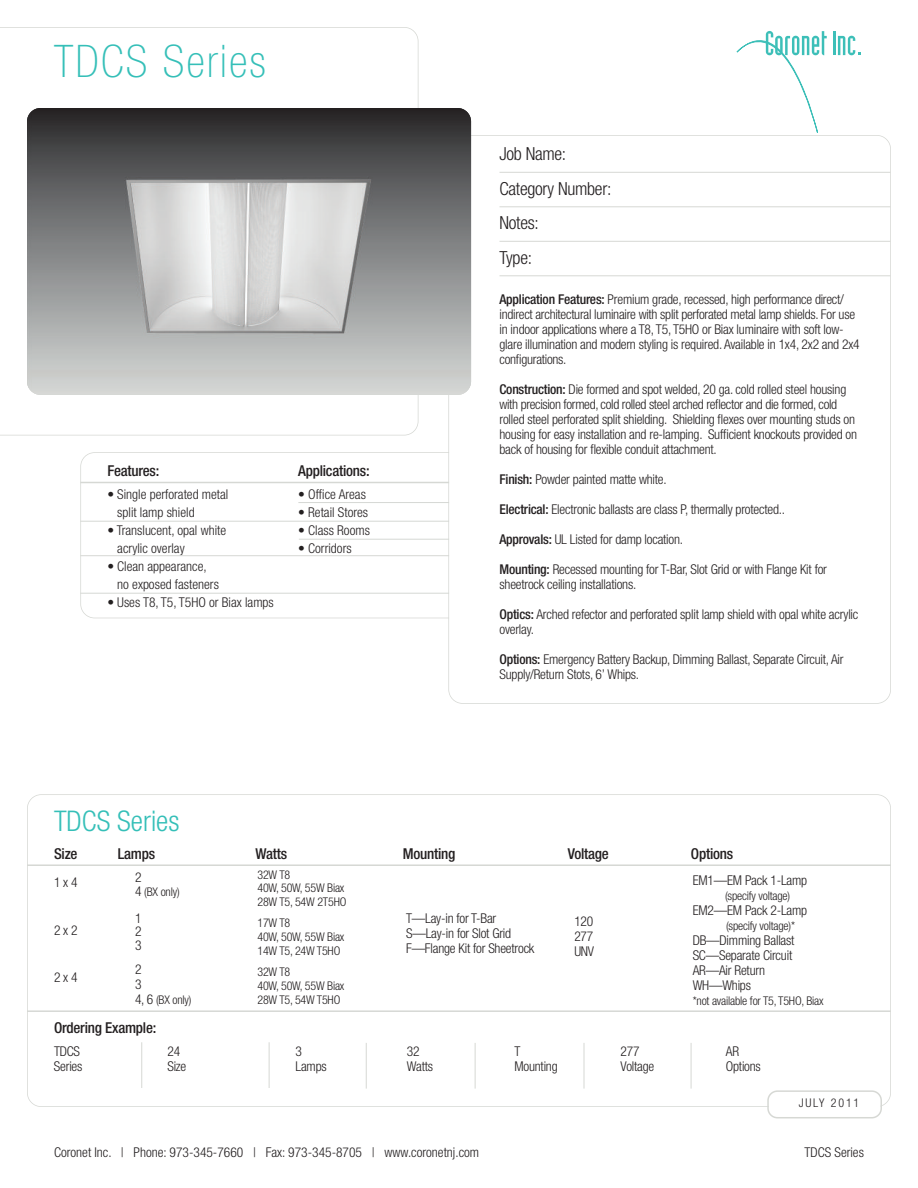
<style>
.page{position:relative;width:918px;height:1188px;background:#fff}
.page>*{position:absolute;margin:0;border:0;box-sizing:border-box;transform-origin:0 0}
.t1{font:100 condensed 45px "Helvetica Neue LT Std";letter-spacing:.05em;color:#35bfb8}
.t2{font:300 condensed 28.5px "Helvetica Neue LT Std";color:#35bfb8}
.t3{font:300 condensed 18px/34.5px "Helvetica Neue LT Std";letter-spacing:-.015em;color:#231f20}
.t4{font:500 condensed 15px "Helvetica Neue LT Std";letter-spacing:-.015em;color:#231f20}
.t5{font:300 condensed 13.5px/15px "Helvetica Neue LT Std";letter-spacing:-.015em;color:#231f20}
.t6{font:300 condensed 12px/14px "Helvetica Neue LT Std";letter-spacing:-.015em;color:#231f20}
.t7{font:300 condensed 12px "Helvetica Neue LT Std";letter-spacing:.15em;color:#231f20}
.s1{font-weight:500}
.s2{font-size:13.5px}
</style>
<div class="page">
<div style="left:27px;top:794px;width:864px;height:313px;border:2px solid #d6d8d4;border-radius:14px"></div>
<hr style="left:27px;top:864px;width:864px;height:2px;background:#d6d8d4">
<hr style="left:27px;top:1010px;width:864px;height:2px;background:#d6d8d4">
<hr style="left:269px;top:1042px;width:1px;height:46px;background:#d6d8d4">
<hr style="left:141px;top:1042px;width:1px;height:46px;background:#d6d8d4">
<hr style="left:366px;top:1043px;width:1px;height:46px;background:#d6d8d4">
<hr style="left:475px;top:1043px;width:1px;height:46px;background:#d6d8d4">
<hr style="left:584px;top:1043px;width:1px;height:46px;background:#d6d8d4">
<hr style="left:691px;top:1043px;width:1px;height:46px;background:#d6d8d4">
<div style="left:80px;top:452px;width:392px;height:166px;border:2px solid #d6d8d4;border-radius:14px"></div>
<hr style="left:298px;top:502px;width:173px;height:1px;background:#d6d8d4">
<hr style="left:80px;top:482px;width:391px;height:1px;background:#d6d8d4">
<hr style="left:80px;top:521px;width:391px;height:1px;background:#d6d8d4">
<hr style="left:299px;top:539px;width:172px;height:1px;background:#d6d8d4">
<hr style="left:80px;top:555px;width:391px;height:1px;background:#d6d8d4">
<hr style="left:80px;top:593px;width:391px;height:1px;background:#d6d8d4">
<hr style="left:833px;top:31px;width:2px;height:24px;background:#3dbfb8">
<svg style="left:838px;top:36px;width:22px;height:19px"></svg>
<svg style="left:737px;top:31px;width:90px;height:102px"></svg>
<svg style="left:0;top:27px;width:418px;height:409px"></svg>
<div style="left:449px;top:136px;width:441px;height:567px;background:#fff;border-radius:14px"></div>
<div style="left:448px;top:135px;width:443px;height:569px;border:2px solid #d6d8d4;border-radius:14px"></div>
<hr style="left:500px;top:172px;width:391px;height:1px;background:#d6d8d4">
<hr style="left:500px;top:206px;width:391px;height:1px;background:#d6d8d4">
<hr style="left:500px;top:241px;width:391px;height:1px;background:#d6d8d4">
<hr style="left:500px;top:275px;width:391px;height:1px;background:#d6d8d4">
<img style="left:27px;top:108px;width:444px;height:287px">
<svg style="left:767px;top:1090px;width:115px;height:28px"></svg>
<h1 class="t1" style="left:54px;top:45px;width:213px">TDCS Series</h1>
<p class="t4" style="left:107px;top:465px;width:53px">Features:</p>
<p class="t5" style="left:117px;top:486px;width:113px;line-height:18px;text-indent:-10px">• Single perforated metal split lamp shield</p>
<p class="t5" style="left:117px;top:522px;width:110px;line-height:18px;text-indent:-10px">• Translucent, opal white acrylic overlay</p>
<p class="t5" style="left:117px;top:558px;width:103px;line-height:18px;text-indent:-10px">• Clean appearance, no exposed fasteners</p>
<p class="t5" style="left:107px;top:596px;width:168px">• Uses T8, T5, T5HO or Biax lamps</p>
<p class="t4" style="left:298px;top:465px;width:73px">Applications:</p>
<p class="t5" style="left:298px;top:488px;width:69px">• Office Areas</p>
<p class="t5" style="left:298px;top:506px;width:71px">• Retail Stores</p>
<p class="t5" style="left:298px;top:524px;width:73px">• Class Rooms</p>
<p class="t5" style="left:298px;top:542px;width:55px">• Corridors</p>
<h2 class="t2" style="left:54px;top:811px;width:127px">TDCS Series</h2>
<h3 class="t3" style="left:500px;top:138px;width:113px">Job Name:<br>Category Number:<br>Notes:<br>Type:</h3>
<p class="t5" style="left:499px;top:292px;width:362px"><span class="s1">Application Features:</span> Premium grade, recessed, high performance direct/ indirect architectural luminaire with split perforated metal lamp shields. For use in indoor applications where a T8, T5, T5HO or Biax luminaire with soft low&shy;glare illumination and modern styling is required. Available in 1x4, 2x2 and 2x4 configurations.</p>
<p class="t5" style="left:499px;top:382px;width:359px"><span class="s1">Construction:</span> Die formed and spot welded, 20 ga. cold rolled steel housing with precision formed, cold rolled steel arched reflector and die formed, cold rolled steel perforated split shielding. Shielding flexes over mounting studs on housing for easy installation and re-lamping. Sufficient knockouts provided on back of housing for flexible conduit attachment.</p>
<p class="t5" style="left:499px;top:472px;width:169px"><span class="s1">Finish:</span> Powder painted matte white.</p>
<p class="t5" style="left:499px;top:502px;width:287px"><span class="s1">Electrical:</span> Electronic ballasts are class P, thermally protected..</p>
<p class="t5" style="left:499px;top:532px;width:185px"><span class="s1">Approvals:</span> UL Listed for damp location.</p>
<p class="t5" style="left:499px;top:562px;width:329px"><span class="s1">Mounting:</span> Recessed mounting for T-Bar, Slot Grid or with Flange Kit for sheetrock ceiling installations.</p>
<p class="t5" style="left:499px;top:607px;width:360px"><span class="s1">Optics:</span> Arched refector and perforated split lamp shield with opal white acrylic overlay.</p>
<p class="t5" style="left:499px;top:652px;width:346px"><span class="s1">Options:</span> Emergency Battery Backup, Dimming Ballast, Separate Circuit, Air<br>Supply/Return Stots, 6’ Whips.</p>
<p class="t4" style="left:54px;top:848px;width:25px">Size</p>
<p class="t4" style="left:118px;top:848px;width:39px">Lamps</p>
<p class="t4" style="left:256px;top:848px;width:33px">Watts</p>
<p class="t4" style="left:403px;top:848px;width:54px">Mounting</p>
<p class="t4" style="left:568px;top:848px;width:43px">Voltage</p>
<p class="t4" style="left:691px;top:848px;width:44px">Options</p>
<p class="t5" style="left:54px;top:876px;width:25px">1x4</p>
<p class="t5" style="left:54px;top:924px;width:25px">2x2</p>
<p class="t5" style="left:54px;top:971px;width:25px">2x4</p>
<p class="t5" style="left:135px;top:871px;width:8px">2</p>
<p class="t6" style="left:135px;top:886px;width:46px"><span class="s2">4</span> (BX only)</p>
<p class="t5" style="left:135px;top:913px;width:8px;line-height:13.5px;text-align:justify">1<br>2<br>3</p>
<p class="t5" style="left:135px;top:962px;width:8px">2<br>3</p>
<p class="t6" style="left:135px;top:993px;width:58px"><span class="s2">4, 6</span> (BX only)</p>
<p class="t6" style="left:257px;top:868px;width:90px">32W T8<br>40W, 50W, 55W Biax<br>28W T5, 54W 2T5HO</p>
<p class="t6" style="left:257px;top:917px;width:88px">17W T8<br>40W, 50W, 55W Biax<br>14W T5, 24W T5HO</p>
<p class="t6" style="left:257px;top:966px;width:88px">32W T8<br>40W, 50W, 55W Biax<br>28W T5, 54W T5HO</p>
<p class="t5" style="left:406px;top:911px;width:130px">T—Lay-in for T-Bar<br>S—Lay-in for Slot Grid<br>F—Flange Kit for Sheetrock</p>
<p class="t5" style="left:574px;top:915px;width:21px;text-align:justify">120<br>277<br>UNV</p>
<p class="t5" style="left:693px;top:874px;width:116px">EM1—EM Pack 1-Lamp</p>
<p class="t6" style="left:725px;top:890px;width:67px">(specify voltage)</p>
<p class="t5" style="left:693px;top:904px;width:116px">EM2—EM Pack 2-Lamp</p>
<p class="t6" style="left:726px;top:920px;width:70px">(specify voltage)*</p>
<p class="t5" style="left:693px;top:934px;width:103px">DB—Dimming Ballast<br>SC—Separate Circuit<br>AR—Air Return<br>WH—Whips</p>
<p class="t6" style="left:693px;top:995px;width:132px">*not available for T5, T5HO, Biax</p>
<p class="t4" style="left:54px;top:1022px;width:104px">Ordering Example:</p>
<p class="t5" style="left:54px;top:1045px;width:28px">TDCS</p>
<p class="t5" style="left:167px;top:1045px;width:14px">24</p>
<p class="t5" style="left:296px;top:1045px;width:8px">3</p>
<p class="t5" style="left:407px;top:1045px;width:14px">32</p>
<p class="t5" style="left:514px;top:1045px;width:7px">T</p>
<p class="t5" style="left:621px;top:1045px;width:21px">277</p>
<p class="t5" style="left:726px;top:1045px;width:15px">AR</p>
<p class="t5" style="left:54px;top:1060px;width:30px">Series</p>
<p class="t5" style="left:167px;top:1060px;width:20px">Size</p>
<p class="t5" style="left:296px;top:1060px;width:33px">Lamps</p>
<p class="t5" style="left:407px;top:1060px;width:28px">Watts</p>
<p class="t5" style="left:514px;top:1060px;width:45px">Mounting</p>
<p class="t5" style="left:621px;top:1060px;width:35px">Voltage</p>
<p class="t5" style="left:726px;top:1060px;width:37px">Options</p>
<p class="t7" style="left:799px;top:1098px;width:62px">JULY 2011</p>
<p class="t5" style="left:54px;top:1146px;width:427px">Coronet Inc. | Phone: 973-345-7660 | Fax: 973-345-8705 | www.coronetnj.com</p>
<p class="t5" style="left:805px;top:1146px;width:61px">TDCS Series</p>
</div>
